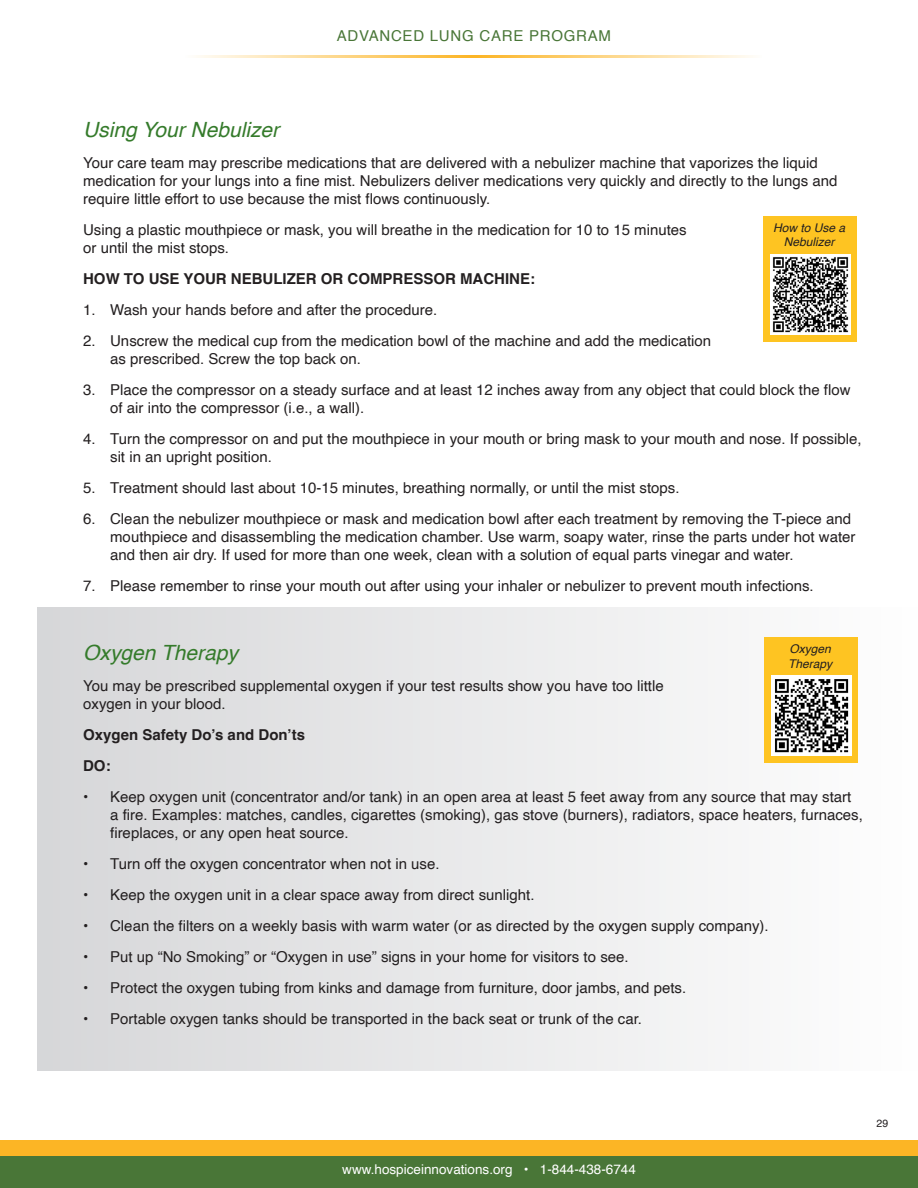
<style>
.page{position:relative;width:918px;height:1188px;background:#fff}
.page>*{position:absolute;margin:0;border:0;box-sizing:border-box;transform-origin:0 0}
.t1{font:italic 21px "Helvetica";color:#357b2b}
.t2{font:15px/18px "Helvetica";color:#231f20}
.t3{font:700 15px "Helvetica";color:#231f20}
.t4{font:15px "Helvetica";letter-spacing:.05em;color:#497637}
.t5{font:13.5px "Helvetica";color:#fff}
.t6{font:italic 12px/14.4px "Helvetica";color:#231f20;text-align:center}
.t7{font:10.5px "Helvetica";color:#231f20}
</style>
<div class="page">
<div style="left:0;top:1156px;width:918px;height:32px;background:#497637"></div>
<div style="left:0;top:1141px;width:918px;height:15px;background:#fcb525"></div>
<hr style="left:186px;top:55px;width:576px;height:3px;background:#fcb525">
<div style="left:37px;top:607px;width:881px;height:464px;background:linear-gradient(to right,#d6d7d9,#fefefe)"></div>
<div style="left:763px;top:216px;width:94px;height:126px;background:#fec422"></div>
<div style="left:764px;top:638px;width:94px;height:125px;background:#fec422"></div>
<img style="left:770px;top:254px;width:80px;height:80px">
<img style="left:771px;top:676px;width:80px;height:80px">
<p class="t4" style="left:337px;top:24px;width:276px">ADVANCED LUNG CARE PROGRAM</p>
<p class="t1" style="left:83px;top:113px;width:198px">Using Your Nebulizer</p>
<p class="t2" style="left:83px;top:154px;width:756px">Your care team may prescribe medications that are delivered with a nebulizer machine that vaporizes the liquid medication for your lungs into a fine mist. Nebulizers deliver medications very quickly and directly to the lungs and require little effort to use because the mist flows continuously.</p>
<p class="t2" style="left:83px;top:221px;width:605px">Using a plastic mouthpiece or mask, you will breathe in the medication for 10 to 15 minutes or until the mist stops.</p>
<p class="t3" style="left:83px;top:270px;width:453px">HOW TO USE YOUR NEBULIZER OR COMPRESSOR MACHINE:</p>
<p class="t2" style="left:83px;top:301px;width:356px">1. Wash your hands before and after the procedure.</p>
<p class="t2" style="left:110px;top:332px;width:603px;text-indent:-27px">2. Unscrew the medical cup from the medication bowl of the machine and add the medication as prescribed. Screw the top back on.</p>
<p class="t2" style="left:110px;top:381px;width:742px;text-indent:-27px">3. Place the compressor on a steady surface and at least 12 inches away from any object that could block the flow of air into the compressor (i.e., a wall).</p>
<p class="t2" style="left:110px;top:430px;width:753px;text-indent:-27px">4. Turn the compressor on and put the mouthpiece in your mouth or bring mask to your mouth and nose. If possible, sit in an upright position.</p>
<p class="t2" style="left:83px;top:479px;width:598px">5. Treatment should last about 10-15 minutes, breathing normally, or until the mist stops.</p>
<p class="t2" style="left:110px;top:510px;width:747px;text-indent:-27px">6. Clean the nebulizer mouthpiece or mask and medication bowl after each treatment by removing the T-piece and mouthpiece and disassembling the medication chamber. Use warm, soapy water, rinse the parts under hot water and then air dry. If used for more than one week, clean with a solution of equal parts vinegar and water.</p>
<p class="t2" style="left:83px;top:577px;width:732px">7. Please remember to rinse your mouth out after using your inhaler or nebulizer to prevent mouth infections.</p>
<p class="t6" style="left:773px;top:221px;width:74px">How to Use a<br>Nebulizer</p>
<p class="t1" style="left:83px;top:636px;width:156px">Oxygen Therapy</p>
<p class="t2" style="left:83px;top:677px;width:582px">You may be prescribed supplemental oxygen if your test results show you have too little oxygen in your blood.</p>
<p class="t3" style="left:83px;top:725px;width:224px">Oxygen Safety Do’s and Don’ts</p>
<p class="t3" style="left:83px;top:756px;width:29px">DO:</p>
<p class="t2" style="left:110px;top:788px;width:754px;text-indent:-27px">• Keep oxygen unit (concentrator and/or tank) in an open area at least 5 feet away from any source that may start a fire. Examples: matches, candles, cigarettes (smoking), gas stove (burners), radiators, space heaters, furnaces, fireplaces, or any open heat source.</p>
<p class="t2" style="left:83px;top:855px;width:358px">• Turn off the oxygen concentrator when not in use.</p>
<p class="t2" style="left:83px;top:886px;width:453px">• Keep the oxygen unit in a clear space away from direct sunlight.</p>
<p class="t2" style="left:83px;top:917px;width:687px">• Clean the filters on a weekly basis with warm water (or as directed by the oxygen supply company).</p>
<p class="t2" style="left:83px;top:948px;width:547px">• Put up “No Smoking” or “Oxygen in use” signs in your home for visitors to see.</p>
<p class="t2" style="left:83px;top:979px;width:605px">• Protect the oxygen tubing from kinks and damage from furniture, door jambs, and pets.</p>
<p class="t2" style="left:83px;top:1010px;width:560px">• Portable oxygen tanks should be transported in the back seat or trunk of the car.</p>
<p class="t6" style="left:788px;top:642px;width:46px;text-align:left">Oxygen<br>Therapy</p>
<p class="t5" style="left:342px;top:1159px;width:295px">www.hospiceinnovations.org • 1-844-438-6744</p>
<p class="t7" style="left:877px;top:1115px;width:13px">29</p>
</div>
